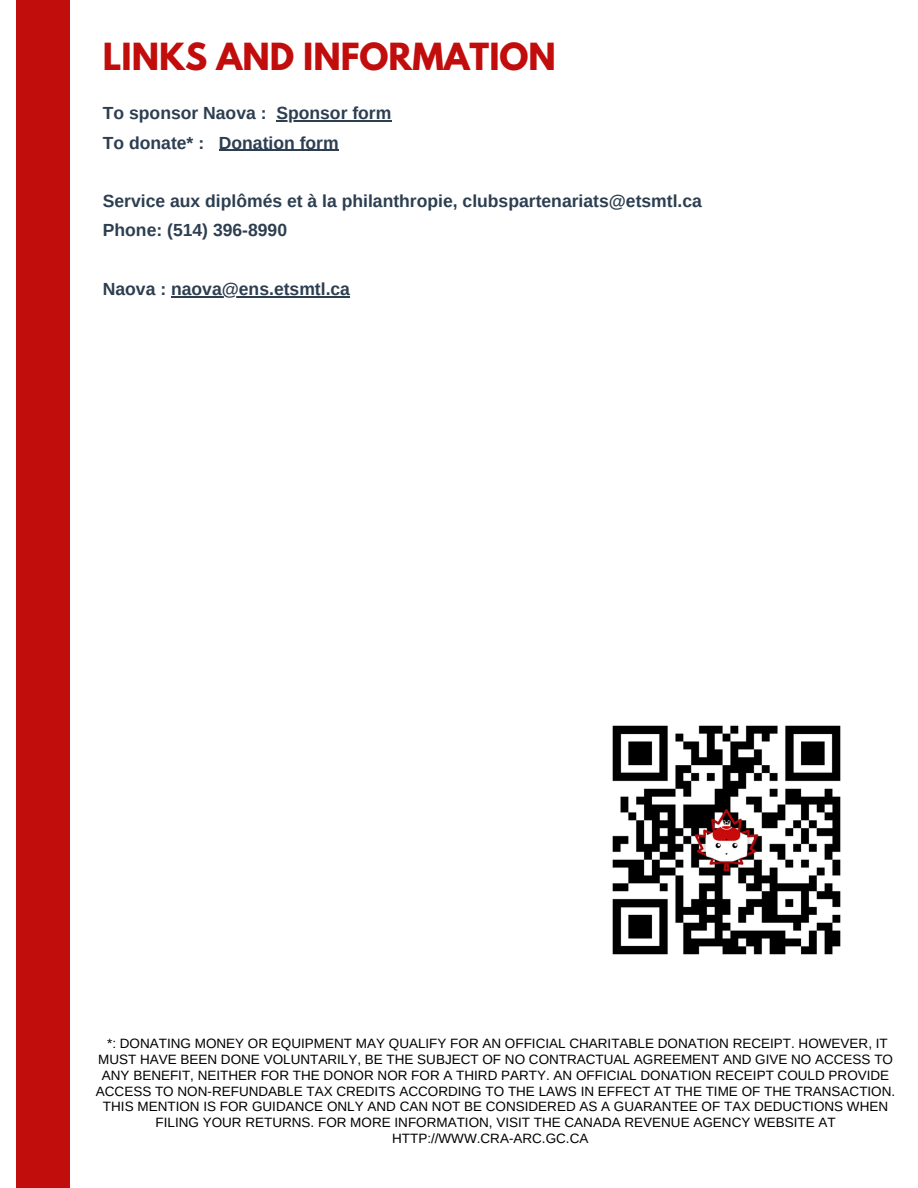
<style>
.page{position:relative;width:918px;height:1188px;background:#fff}
.page>*{position:absolute;margin:0;border:0;box-sizing:border-box;transform-origin:0 0}
.t1{font:700 33.15px "League Spartan";color:#c10d0c}
.t2{font:700 17.55px/29.2px "Arimo";color:#2c3e50}
.t3{font:13.5px "Arimo";color:#000}
</style>
<div class="page">
<div style="left:16px;top:0;width:54px;height:1188px;background:#c10d0c"></div>
<img style="left:612px;top:725px;width:229px;height:230px">
<hr style="left:276px;top:121px;width:115px;height:1px;background:#2c3e50">
<hr style="left:219px;top:150px;width:120px;height:1px;background:#2c3e50">
<hr style="left:171px;top:296px;width:179px;height:1px;background:#2c3e50">
<p class="t1" style="left:103px;top:40px;width:455px">LINKS AND INFORMATION</p>
<h2 class="t2" style="left:103px;top:99px;width:290px;text-indent:174px">Sponsor form<br>To donate* : Donation form</h2>
<h2 class="t2" style="left:103px;top:99px;width:165px">To sponsor Naova :</h2>
<h2 class="t2" style="left:103px;top:186px;width:601px">Service aux diplômés et à la philanthropie, clubspartenariats@etsmtl.ca<br>Phone: (514) 396-8990</h2>
<h2 class="t2" style="left:103px;top:274px;width:249px">Naova : naova@ens.etsmtl.ca</h2>
<p class="t3" style="left:107px;top:1036px;width:782px">*: DONATING MONEY OR EQUIPMENT MAY QUALIFY FOR AN OFFICIAL CHARITABLE DONATION RECEIPT. HOWEVER, IT</p>
<p class="t3" style="left:98px;top:1052px;width:796px">MUST HAVE BEEN DONE VOLUNTARILY, BE THE SUBJECT OF NO CONTRACTUAL AGREEMENT AND GIVE NO ACCESS TO</p>
<p class="t3" style="left:102px;top:1068px;width:789px">ANY BENEFIT, NEITHER FOR THE DONOR NOR FOR A THIRD PARTY. AN OFFICIAL DONATION RECEIPT COULD PROVIDE</p>
<p class="t3" style="left:96px;top:1083px;width:801px">ACCESS TO NON-REFUNDABLE TAX CREDITS ACCORDING TO THE LAWS IN EFFECT AT THE TIME OF THE TRANSACTION.</p>
<p class="t3" style="left:103px;top:1099px;width:787px">THIS MENTION IS FOR GUIDANCE ONLY AND CAN NOT BE CONSIDERED AS A GUARANTEE OF TAX DEDUCTIONS WHEN</p>
<p class="t3" style="left:156px;top:1115px;width:682px">FILING YOUR RETURNS. FOR MORE INFORMATION, VISIT THE CANADA REVENUE AGENCY WEBSITE AT</p>
<p class="t3" style="left:392px;top:1131px;width:198px">HTTP://WWW.CRA-ARC.GC.CA</p>
</div>
